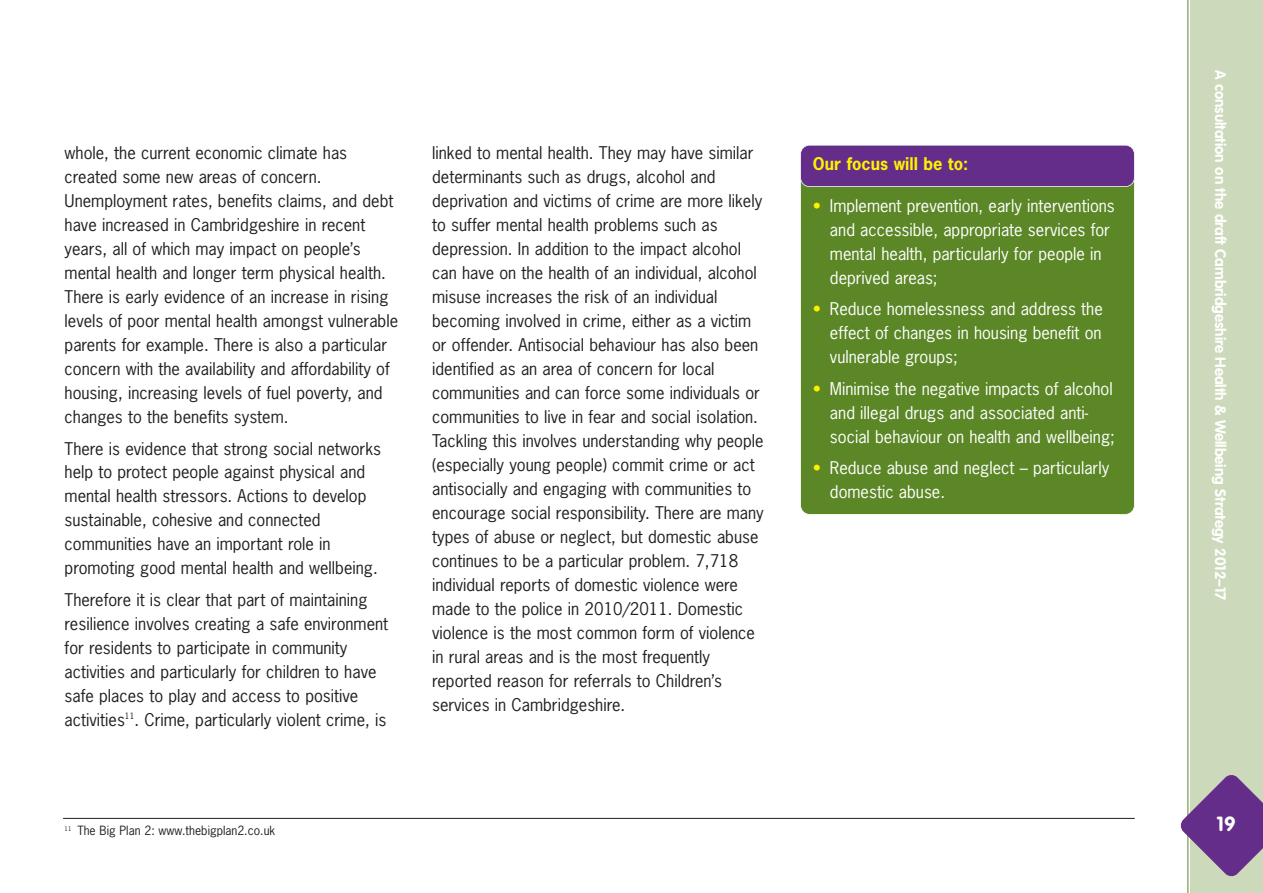
<style>
.page{position:relative;width:1263px;height:893px;background:#fff}
.page>*{position:absolute;margin:0;border:0;box-sizing:border-box;transform-origin:0 0}
.t1{font:700 20.25px "VAG Rounded";color:#fff}
.t2{font:16.5px/24px "News Gothic";color:#231f20}
.t3{font:16.5px/24px "News Gothic";color:#fff}
.t4{font:700 16.5px "News Gothic";color:#fff101}
.t5{font:700 15px "VAG Rounded";color:#fff}
.t6{font:12px "News Gothic";color:#231f20}
.s1{color:#fff101}
</style>
<div class="page">
<div style="left:1190px;top:0;width:72px;height:893px;background:#ccd9ba"></div>
<hr style="left:1187px;top:0;width:1px;height:893px;background:#5c8727">
<svg style="left:1180px;top:774px;width:82px;height:103px"></svg>
<hr style="left:63px;top:818px;width:1072px;height:1px;background:#231f20">
<div style="left:800px;top:187px;width:335px;height:328px;background:#5c8727"></div>
<div style="left:800px;top:145px;width:335px;height:42px;background:#642d89"></div>
<p class="t2" style="left:65px;top:142px;width:335px">whole, the current economic climate has created some new areas of concern.<br>Unemployment rates, benefits claims, and debt have increased in Cambridgeshire in recent years, all of which may impact on people’s mental health and longer term physical health.<br>There is early evidence of an increase in rising levels of poor mental health amongst vulnerable parents for example. There is also a particular concern with the availability and affordability of housing, increasing levels of fuel poverty, and changes to the benefits system.</p>
<p class="t2" style="left:65px;top:438px;width:318px">There is evidence that strong social networks help to protect people against physical and mental health stressors. Actions to develop sustainable, cohesive and connected communities have an important role in promoting good mental health and wellbeing.</p>
<p class="t2" style="left:65px;top:589px;width:325px">Therefore it is clear that part of maintaining resilience involves creating a safe environment for residents to participate in community activities and particularly for children to have safe places to play and access to positive activities<sup>11</sup>. Crime, particularly violent crime, is</p>
<p class="t2" style="left:432px;top:142px;width:333px">linked to mental health. They may have similar determinants such as drugs, alcohol and deprivation and victims of crime are more likely to suffer mental health problems such as depression. In addition to the impact alcohol can have on the health of an individual, alcohol misuse increases the risk of an individual becoming involved in crime, either as a victim or offender. Antisocial behaviour has also been identified as an area of concern for local communities and can force some individuals or communities to live in fear and social isolation.<br>Tackling this involves understanding why people (especially young people) commit crime or act antisocially and engaging with communities to encourage social responsibility. There are many types of abuse or neglect, but domestic abuse continues to be a particular problem. 7,718 individual reports of domestic violence were made to the police in 2010/2011. Domestic violence is the most common form of violence in rural areas and is the most frequently reported reason for referrals to Children’s services in Cambridgeshire.</p>
<p class="t6" style="left:65px;top:826px;width:212px"><sup>11</sup> The Big Plan 2: www.thebigplan2.co.uk</p>
<p class="t4" style="left:813px;top:158px;width:157px">Our focus will be to:</p>
<p class="t3" style="left:830px;top:195px;width:286px;text-indent:-17px"><span class="s1">•</span> Implement prevention, early interventions and accessible, appropriate services for mental health, particularly for people in deprived areas;</p>
<p class="t3" style="left:830px;top:298px;width:274px;text-align:justify;text-indent:-17px"><span class="s1">•</span> Reduce homelessness and address the effect of changes in housing benefit on vulnerable groups;</p>
<p class="t3" style="left:830px;top:378px;width:286px;text-indent:-17px"><span class="s1">•</span> Minimise the negative impacts of alcohol and illegal drugs and associated anti&shy;social behaviour on health and wellbeing;</p>
<p class="t3" style="left:830px;top:457px;width:281px;text-indent:-17px"><span class="s1">•</span> Reduce abuse and neglect – particularly domestic abuse.</p>
<p class="t5" style="left:1227px;top:70px;width:532px;rotate:90deg">A consultation on the draft Cambridgeshire Health &amp; Wellbeing Strategy 2012–17</p>
<p class="t1" style="left:1216px;top:816px;width:21px">19</p>
</div>
